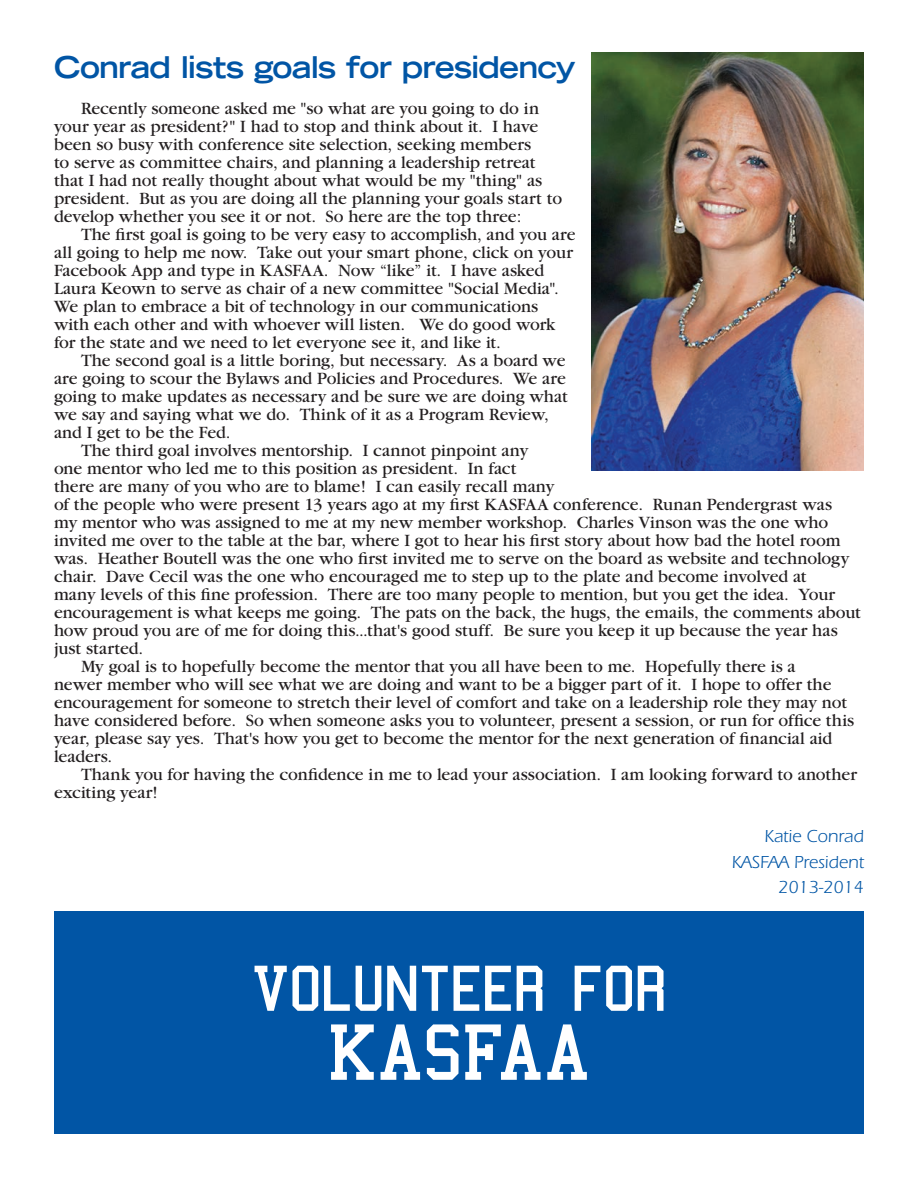
<style>
.page{position:relative;width:918px;height:1188px;background:#fff}
.page>*{position:absolute;margin:0;border:0;box-sizing:border-box;transform-origin:0 0}
.t1{font:81px "College";letter-spacing:-.015em;color:#fff}
.t2{font:66px "College";letter-spacing:-.01em;color:#fff}
.t3{font:700 expanded 30px "Trade Gothic LH";letter-spacing:-.03em;color:#0155a5}
.t4{font:18px/18px "Garamond";letter-spacing:-.005em;color:#231f20}
.t5{font:18px/25.5px "Itc Eras";color:#0155a5;text-align:right}
</style>
<div class="page">
<img style="left:592px;top:53px;width:272px;height:418px">
<div style="left:54px;top:912px;width:810px;height:222px;background:#0155a5"></div>
<h3 class="t3" style="left:54px;top:48px;width:523px">Conrad lists goals for presidency</h3>
<p class="t4" style="left:54px;top:100px;width:510px;text-indent:27px">Recently someone asked me "so what are you going to do in your year as president?" I had to stop and think about it. I have been so busy with conference site selection, seeking members<br>to serve as committee chairs, and planning a leadership retreat that I had not really thought about what would be my "thing" as president. But as you are doing all the planning your goals start to develop whether you see it or not. So here are the top three:</p>
<p class="t4" style="left:54px;top:226px;width:523px;text-indent:27px">The first goal is going to be very easy to accomplish, and you are all going to help me now. Take out your smart phone, click on your Facebook App and type in KASFAA. Now “like” it. I have asked Laura Keown to serve as chair of a new committee "Social Media".<br>We plan to embrace a bit of technology in our communications with each other and with whoever will listen. We do good work for the state and we need to let everyone see it, and like it.</p>
<p class="t4" style="left:81px;top:352px;width:486px">The second goal is a little boring, but necessary. As a board we</p>
<p class="t4" style="left:54px;top:370px;width:514px">are going to scour the Bylaws and Policies and Procedures. We are</p>
<p class="t4" style="left:54px;top:388px;width:515px">going to make updates as necessary and be sure we are doing what</p>
<p class="t4" style="left:54px;top:406px;width:496px">we say and saying what we do. Think of it as a Program Review,</p>
<p class="t4" style="left:54px;top:424px;width:178px">and I get to be the Fed.</p>
<p class="t4" style="left:81px;top:442px;width:449px">The third goal involves mentorship. I cannot pinpoint any</p>
<p class="t4" style="left:54px;top:460px;width:464px">one mentor who led me to this position as president. In fact</p>
<p class="t4" style="left:54px;top:478px;width:502px">there are many of you who are to blame! I can easily recall many</p>
<p class="t4" style="left:54px;top:496px;width:780px">of the people who were present 13 years ago at my first KASFAA conference. Runan Pendergrast was</p>
<p class="t4" style="left:54px;top:514px;width:776px">my mentor who was assigned to me at my new member workshop. Charles Vinson was the one who</p>
<p class="t4" style="left:54px;top:532px;width:788px">invited me over to the table at the bar, where I got to hear his first story about how bad the hotel room</p>
<p class="t4" style="left:54px;top:550px;width:797px">was. Heather Boutell was the one who first invited me to serve on the board as website and technology</p>
<p class="t4" style="left:54px;top:568px;width:754px">chair. Dave Cecil was the one who encouraged me to step up to the plate and become involved at</p>
<p class="t4" style="left:54px;top:586px;width:783px">many levels of this fine profession. There are too many people to mention, but you get the idea. Your</p>
<p class="t4" style="left:54px;top:604px;width:808px">encouragement is what keeps me going. The pats on the back, the hugs, the emails, the comments about</p>
<p class="t4" style="left:54px;top:622px;width:785px">how proud you are of me for doing this...that's good stuff. Be sure you keep it up because the year has</p>
<p class="t4" style="left:54px;top:640px;width:91px">just started.</p>
<p class="t4" style="left:81px;top:658px;width:716px">My goal is to hopefully become the mentor that you all have been to me. Hopefully there is a</p>
<p class="t4" style="left:54px;top:676px;width:779px">newer member who will see what we are doing and want to be a bigger part of it. I hope to offer the</p>
<p class="t4" style="left:54px;top:694px;width:795px">encouragement for someone to stretch their level of comfort and take on a leadership role they may not</p>
<p class="t4" style="left:54px;top:712px;width:802px">have considered before. So when someone asks you to volunteer, present a session, or run for office this</p>
<p class="t4" style="left:54px;top:730px;width:780px">year, please say yes. That's how you get to become the mentor for the next generation of financial aid</p>
<p class="t4" style="left:54px;top:748px;width:60px">leaders.</p>
<p class="t4" style="left:81px;top:766px;width:777px">Thank you for having the confidence in me to lead your association. I am looking forward to another</p>
<p class="t4" style="left:54px;top:784px;width:105px">exciting year!</p>
<p class="t5" style="left:732px;top:824px;width:134px">Katie Conrad<br>KASFAA President<br>2013-2014</p>
<h2 class="t2" style="left:251px;top:956px;width:417px">VOLUNTEER FOR</h2>
<h1 class="t1" style="left:327px;top:1013px;width:265px">KASFAA</h1>
</div>
